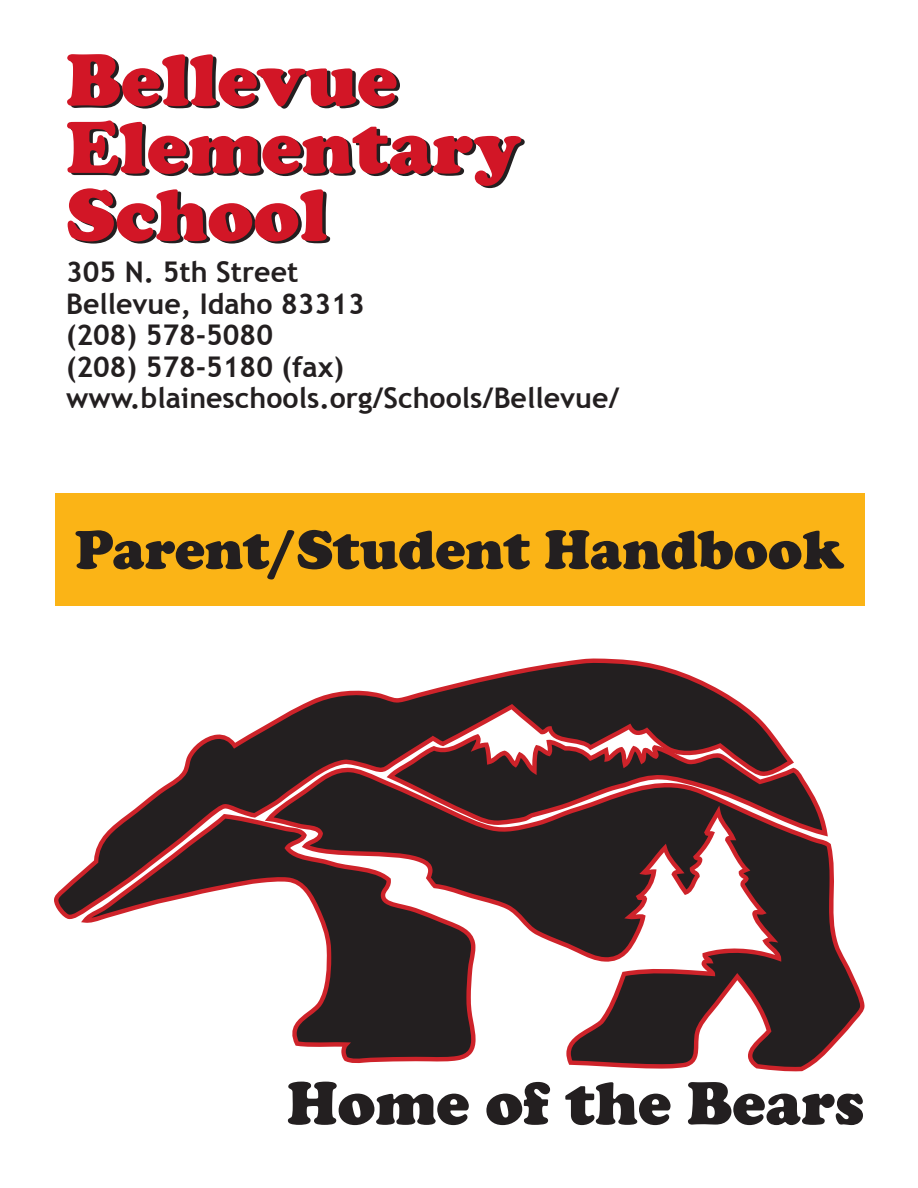
<style>
.page{position:relative;width:918px;height:1188px;background:#fff}
.page>*{position:absolute;margin:0;border:0;box-sizing:border-box;transform-origin:0 0}
.t1{font:900 76.5px/67.5px "Cooper";color:#d21626}
.t2{font:900 63px "Cooper";color:#231f20}
.t3{font:900 57px "Cooper";color:#231f20}
.t4{font:700 28.5px/31.5px "Trebuchet MS";color:#231f20}
</style>
<div class="page">
<div style="left:55px;top:494px;width:810px;height:112px;background:#fbb416"></div>
<svg style="left:54px;top:658px;width:719px;height:262px"></svg>
<svg style="left:387px;top:734px;width:407px;height:33px"></svg>
<svg style="left:265px;top:767px;width:600px;height:305px;fill:#231f20"></svg>
<svg style="left:81px;top:814px;width:395px;height:250px"></svg>
<h1 class="t1" style="left:66px;top:46px;width:457px">Bellevue<br>Elementary<br>School</h1>
<p class="t4" style="left:66px;top:257px;width:555px">305 N. 5th Street<br>Bellevue, Idaho 83313<br>(208) 578-5080<br>(208) 578-5180 (fax) www.blaineschools.org/Schools/Bellevue/</p>
<h3 class="t3" style="left:75px;top:516px;width:771px">Parent/Student Handbook</h3>
<h2 class="t2" style="left:287px;top:1066px;width:579px">Home of the Bears</h2>
</div>
